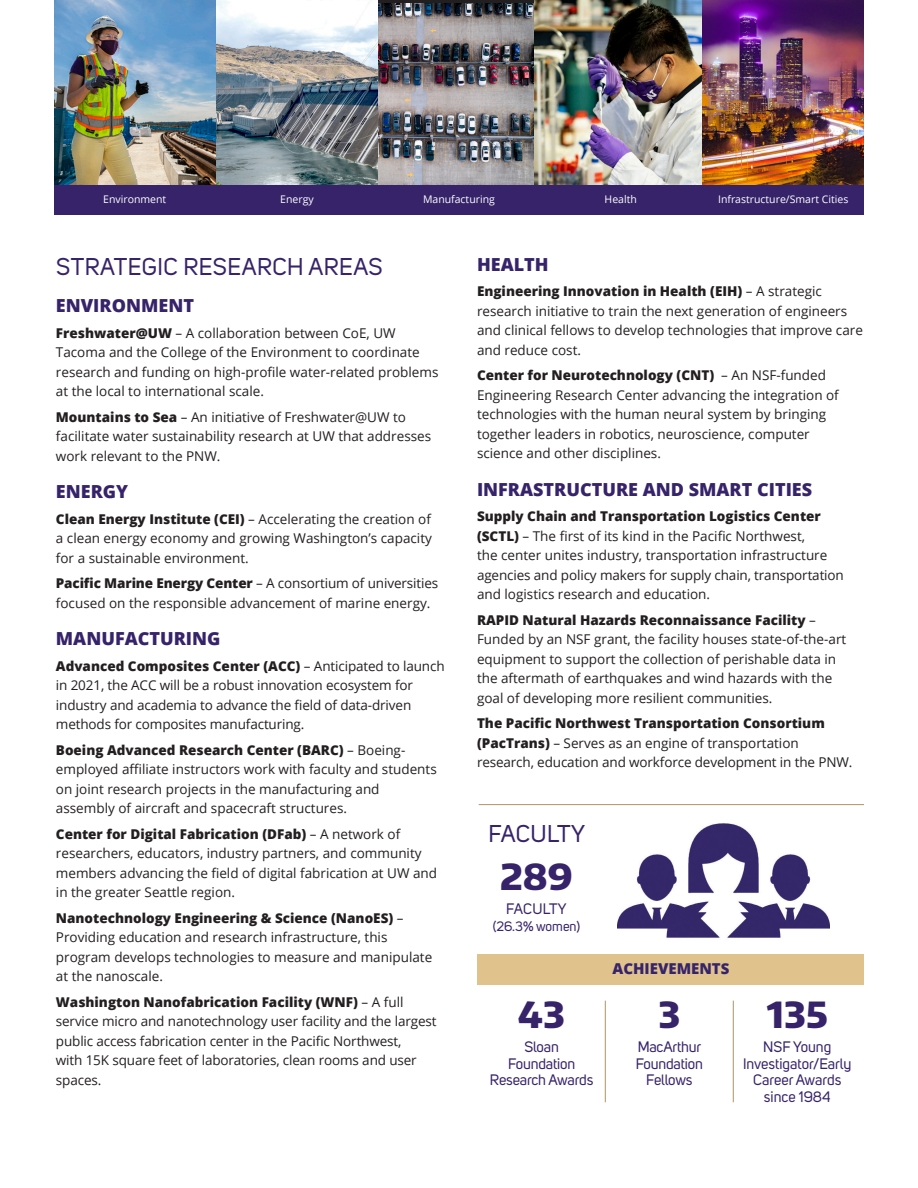
<style>
.page{position:relative;width:918px;height:1188px;background:#fff}
.page>*{position:absolute;margin:0;border:0;box-sizing:border-box;transform-origin:0 0}
.t1{font:800 36px "Encode Sans Normal";color:#36236a}
.t2{font:24px "Uni Sans";letter-spacing:.02em;color:#36236a}
.t3{font:800 18px "Open Sans";color:#36236a}
.t4{font:15px "Uni Sans";letter-spacing:-.01em;color:#36236a}
.t5{font:800 15px "Open Sans";color:#36236a}
.t6{font:15px "Uni Sans";letter-spacing:.015em;color:#36236a}
.t7{font:13.5px/19.5px "Open Sans";color:#231f20}
.t8{font:800 13.5px "Open Sans";color:#231f20}
.t9{font:13.5px "Uni Sans";color:#36236a}
.t10{font:10.5px "Open Sans";color:#fff}
.s1{font-weight:800}
.s2{font-weight:400}
</style>
<div class="page">
<img style="left:618px;top:805px;width:212px;height:180px">
<hr style="left:479px;top:804px;width:385px;height:1px;background:#b89f76">
<hr style="left:733px;top:1001px;width:1px;height:101px;background:#b89f76">
<hr style="left:605px;top:1001px;width:1px;height:101px;background:#b89f76">
<div style="left:478px;top:954px;width:386px;height:30px;background:#dfc28c"></div>
<img style="left:54px;top:0;width:162px;height:186px">
<img style="left:702px;top:0;width:162px;height:186px">
<img style="left:378px;top:3px;width:157px;height:183px">
<img style="left:535px;top:0;width:167px;height:186px">
<img style="left:216px;top:0;width:162px;height:186px">
<div style="left:54px;top:186px;width:810px;height:29px;background:#36236a"></div>
<p class="t10" style="left:103px;top:192px;width:65px">Environment</p>
<p class="t10" style="left:280px;top:192px;width:35px">Energy</p>
<p class="t10" style="left:423px;top:192px;width:73px">Manufacturing</p>
<p class="t10" style="left:605px;top:192px;width:34px">Health</p>
<p class="t10" style="left:718px;top:192px;width:132px">Infrastructure/Smart Cities</p>
<p class="t2" style="left:56px;top:253px;width:328px">STRATEGIC RESEARCH AREAS</p>
<p class="t3" style="left:56px;top:292px;width:140px">ENVIRONMENT</p>
<p class="t7" style="left:56px;top:323px;width:384px"><span class="s1">Freshwater@UW</span> – A collaboration between CoE, UW Tacoma and the College of the Environment to coordinate research and funding on high-profile water-related problems at the local to international scale.</p>
<p class="t7" style="left:56px;top:407px;width:377px"><span class="s1">Mountains to Sea</span> – An initiative of Freshwater@UW to facilitate water sustainability research at UW that addresses work relevant to the PNW.</p>
<p class="t3" style="left:56px;top:478px;width:74px">ENERGY</p>
<p class="t7" style="left:56px;top:509px;width:378px;text-align:justify"><span class="s1">Clean Energy Institute (CEI)</span> – Accelerating the creation of a clean energy economy and growing Washington’s capacity for a sustainable environment.</p>
<p class="t7" style="left:56px;top:573px;width:384px"><span class="s1">Pacific Marine Energy Center</span> – A consortium of universities focused on the responsible advancement of marine energy.</p>
<p class="t3" style="left:56px;top:625px;width:166px">MANUFACTURING</p>
<p class="t7" style="left:56px;top:656px;width:390px"><span class="s1">Advanced Composites Center (ACC)</span> – Anticipated to launch in 2021, the ACC will be a robust innovation ecosystem for industry and academia to advance the field of data-driven methods for composites manufacturing.</p>
<p class="t7" style="left:56px;top:740px;width:382px"><span class="s1">Boeing Advanced Research Center (BARC)</span> – Boeing&shy;employed affiliate instructors work with faculty and students on joint research projects in the manufacturing and assembly of aircraft and spacecraft structures.</p>
<p class="t7" style="left:56px;top:824px;width:383px"><span class="s1">Center for Digital Fabrication (DFab)</span> – A network of researchers, educators, industry partners, and community members advancing the field of digital fabrication at UW and in the greater Seattle region.</p>
<p class="t7" style="left:56px;top:908px;width:378px"><span class="s1">Nanotechnology Engineering &amp; Science (NanoES)</span> – Providing education and research infrastructure, this program develops technologies to measure and manipulate at the nanoscale.</p>
<p class="t7" style="left:56px;top:992px;width:382px"><span class="s1">Washington Nanofabrication Facility (WNF)</span> – A full service micro and nanotechnology user facility and the largest public access fabrication center in the Pacific Northwest,<br>with 15K square feet of laboratories, clean rooms and user spaces.</p>
<p class="t3" style="left:477px;top:250px;width:73px">HEALTH</p>
<p class="t7" style="left:477px;top:281px;width:387px"><span class="s1">Engineering Innovation in Health (EIH)</span> – A strategic research initiative to train the next generation of engineers and clinical fellows to develop technologies that improve care and reduce cost.</p>
<p class="t8" style="left:477px;top:365px;width:351px">Center for Neurotechnology (CNT) <span class="s2">– An NSF-funded</span></p>
<p class="t7" style="left:477px;top:385px;width:363px">Engineering Research Center advancing the integration of technologies with the human neural system by bringing</p>
<p class="t7" style="left:477px;top:424px;width:334px">together leaders in robotics, neuroscience, computer</p>
<p class="t7" style="left:477px;top:443px;width:186px">science and other disciplines.</p>
<p class="t3" style="left:477px;top:475px;width:337px">INFRASTRUCTURE AND SMART CITIES</p>
<p class="t7" style="left:477px;top:506px;width:368px"><span class="s1">Supply Chain and Transportation Logistics Center (SCTL)</span> – The first of its kind in the Pacific Northwest,<br>the center unites industry, transportation infrastructure agencies and policy makers for supply chain, transportation and logistics research and education.</p>
<p class="t7" style="left:477px;top:610px;width:371px"><span class="s1">RAPID Natural Hazards Reconnaissance Facility</span> – Funded by an NSF grant, the facility houses state-of-the-art equipment to support the collection of perishable data in the aftermath of earthquakes and wind hazards with the goal of developing more resilient communities.</p>
<p class="t8" style="left:477px;top:713px;width:349px">The Pacific Northwest Transportation Consortium</p>
<p class="t7" style="left:477px;top:733px;width:377px"><span class="s1">(PacTrans)</span> – Serves as an engine of transportation research, education and workforce development in the PNW.</p>
<p class="t2" style="left:489px;top:820px;width:98px">FACULTY</p>
<p class="t1" style="left:500px;top:853px;width:74px">289</p>
<p class="t6" style="left:506px;top:900px;width:62px">FACULTY</p>
<p class="t9" style="left:493px;top:918px;width:89px">(26.3% women)</p>
<p class="t1" style="left:518px;top:991px;width:48px">43</p>
<p class="t4" style="left:524px;top:1039px;width:36px">Sloan</p>
<p class="t4" style="left:508px;top:1055px;width:69px">Foundation</p>
<p class="t4" style="left:490px;top:1072px;width:105px">Research Awards</p>
<p class="t5" style="left:612px;top:957px;width:118px">ACHIEVEMENTS</p>
<p class="t1" style="left:658px;top:991px;width:23px">3</p>
<p class="t4" style="left:638px;top:1039px;width:65px">MacArthur</p>
<p class="t4" style="left:636px;top:1055px;width:69px">Foundation</p>
<p class="t4" style="left:646px;top:1072px;width:48px">Fellows</p>
<p class="t1" style="left:767px;top:991px;width:63px">135</p>
<p class="t4" style="left:763px;top:1039px;width:70px">NSF Young</p>
<p class="t4" style="left:743px;top:1055px;width:110px">Investigator/Early</p>
<p class="t4" style="left:753px;top:1072px;width:90px">Career Awards</p>
<p class="t4" style="left:764px;top:1088px;width:68px">since 1984</p>
</div>
